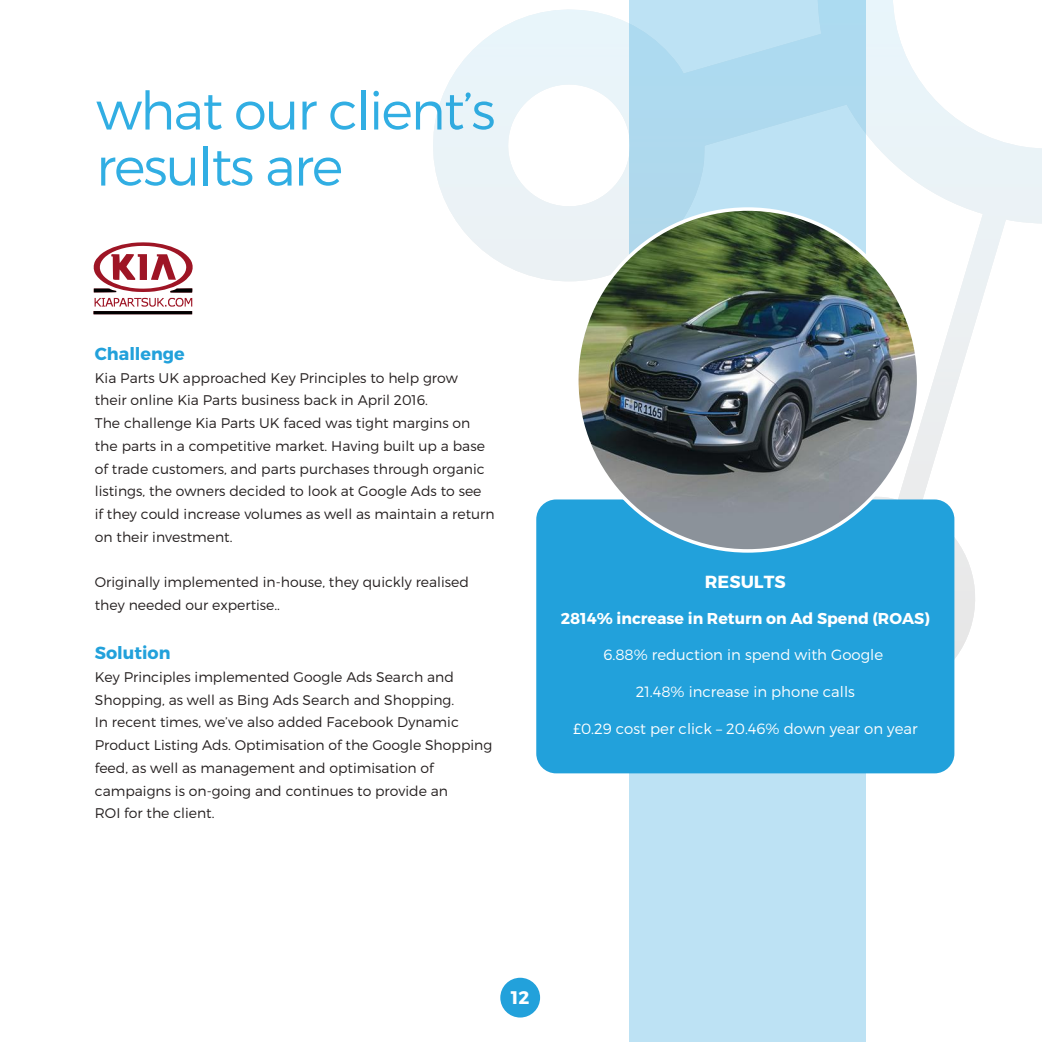
<style>
.page{position:relative;width:1042px;height:1042px;background:#fff}
.page>*{position:absolute;margin:0;border:0;box-sizing:border-box;transform-origin:0 0}
.t1{font:300 53.02px/56px "Montserrat";letter-spacing:-.035em;color:#31aee3}
.t2{font:700 18.2px "Montserrat";color:#fff}
.t3{font:700 17.5px "Montserrat";color:#22a1db}
.t4{font:700 17.5px "Montserrat";color:#fff}
.t5{font:700 15.75px "Montserrat";color:#fff}
.t6{font:300 14.88px "Montserrat";color:#fff}
.t7{font:300 14px/22.8px "Montserrat";color:#241f1f}
</style>
<div class="page">
<svg style="left:93px;top:242px;width:100px;height:72px"></svg>
<div style="left:629px;top:0;width:236px;height:1042px;background:#bde2f4"></div>
<svg style="left:433px;top:0;width:609px;height:669px"></svg>
<div style="left:500px;top:978px;width:40px;height:39px;background:#22a1db;border-radius:50%"></div>
<div style="left:536px;top:499px;width:418px;height:274px;background:#22a1db;border-radius:20px"></div>
<img style="left:577px;top:209px;width:341px;height:342px;border-radius:171px">
<h1 class="t1" style="left:96px;top:82px;width:401px">what our client’s results are</h1>
<p class="t3" style="left:95px;top:343px;width:91px">Challenge</p>
<p class="t7" style="left:95px;top:366px;width:401px">Kia Parts UK approached Key Principles to help grow<br>their online Kia Parts business back in April 2016.<br>The challenge Kia Parts UK faced was tight margins on the parts in a competitive market. Having built up a base of trade customers, and parts purchases through organic listings, the owners decided to look at Google Ads to see<br>if they could increase volumes as well as maintain a return on their investment.</p>
<p class="t7" style="left:95px;top:571px;width:376px">Originally implemented in-house, they quickly realised they needed our expertise..</p>
<p class="t3" style="left:95px;top:642px;width:77px">Solution</p>
<p class="t7" style="left:95px;top:665px;width:399px">Key Principles implemented Google Ads Search and Shopping, as well as Bing Ads Search and Shopping.<br>In recent times, we’ve also added Facebook Dynamic Product Listing Ads. Optimisation of the Google Shopping feed, as well as management and optimisation of campaigns is on-going and continues to provide an<br>ROI for the client.</p>
<p class="t4" style="left:705px;top:571px;width:82px">RESULTS</p>
<p class="t5" style="left:561px;top:608px;width:371px">2814% increase in Return on Ad Spend (ROAS)</p>
<p class="t6" style="left:603px;top:646px;width:281px">6.88% reduction in spend with Google</p>
<p class="t6" style="left:636px;top:683px;width:221px">21.48% increase in phone calls</p>
<p class="t6" style="left:573px;top:719px;width:346px">£0.29 cost per click – 20.46% down year on year</p>
<h2 class="t2" style="left:511px;top:986px;width:20px">12</h2>
</div>
